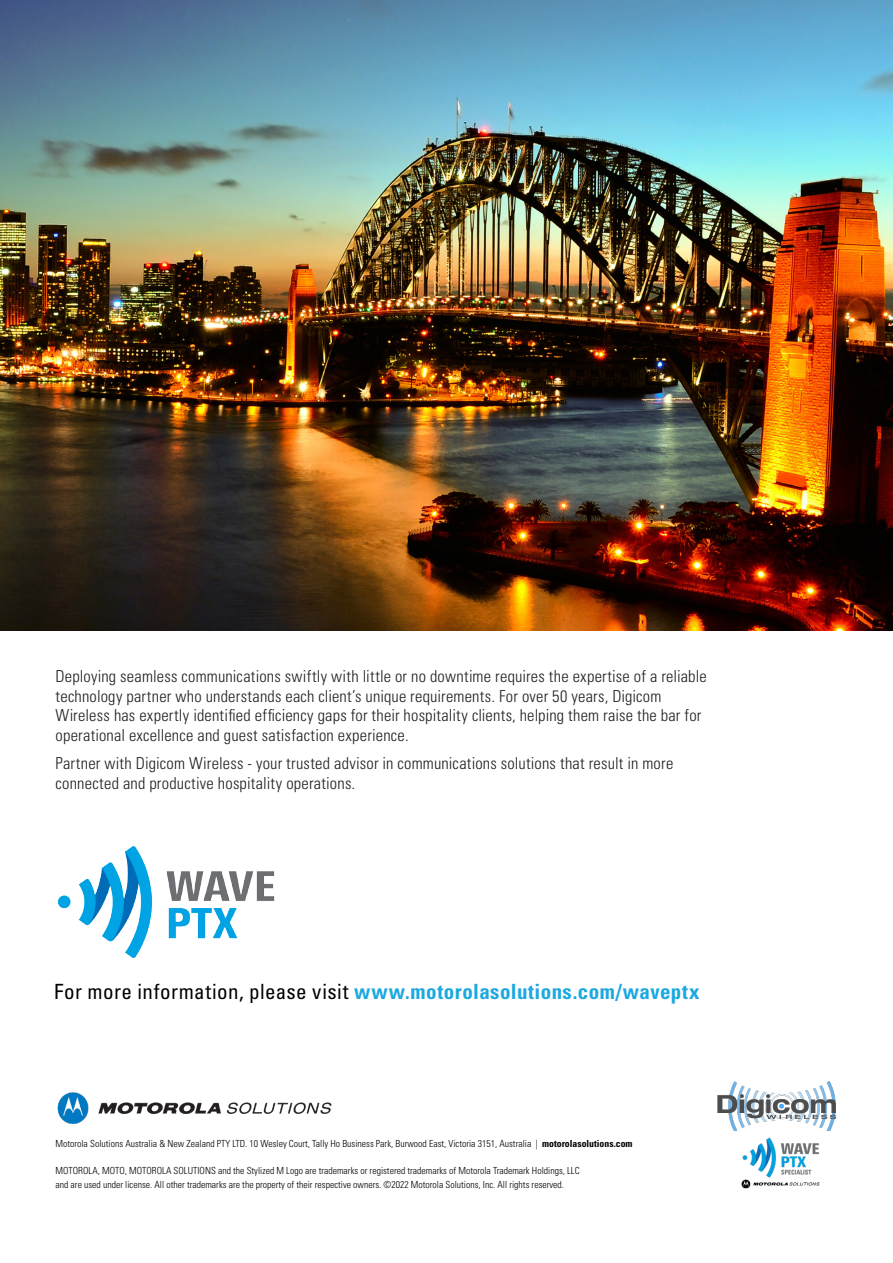
<style>
.page{position:relative;width:893px;height:1263px;background:#fff}
.page>*{position:absolute;margin:0;border:0;box-sizing:border-box;transform-origin:0 0}
.t1{font:700 condensed 21px "Univers LT Std";letter-spacing:.02em;color:#1ca8e0}
.t2{font:300 condensed 16.5px/19.8px "Univers LT Std";letter-spacing:.01em;color:#231f20}
.t3{font:300 condensed 9.75px "Univers LT Std";color:#000}
.s1{font-weight:400;color:#000}
.s2{font-weight:700}
</style>
<div class="page">
<img style="left:0;top:0;width:893px;height:631px">
<img style="left:717px;top:1081px;width:119px;height:49px">
<img style="left:741px;top:1137px;width:79px;height:52px">
<img style="left:57px;top:1092px;width:275px;height:32px">
<img style="left:57px;top:846px;width:218px;height:112px">
<p class="t2" style="left:56px;top:666px;width:653px">Deploying seamless communications swiftly with little or no downtime requires the expertise of a reliable technology partner who understands each client’s unique requirements. For over 50 years, Digicom Wireless has expertly identified efficiency gaps for their hospitality clients, helping them raise the bar for operational excellence and guest satisfaction experience.</p>
<p class="t2" style="left:56px;top:754px;width:619px">Partner with Digicom Wireless - your trusted advisor in communications solutions that result in more connected and productive hospitality operations.</p>
<p class="t1" style="left:54px;top:978px;width:647px"><span class="s1">For more information, please visit</span> www.motorolasolutions.com/waveptx</p>
<p class="t3" style="left:56px;top:1138px;width:579px">Motorola Solutions Australia &amp; New Zealand PTY LTD. 10 Wesley Court, Tally Ho Business Park, Burwood East, Victoria 3151, Australia | <span class="s2">motorolasolutions.com</span></p>
<p class="t3" style="left:56px;top:1165px;width:526px">MOTOROLA, MOTO, MOTOROLA SOLUTIONS and the Stylized M Logo are trademarks or registered trademarks of Motorola Trademark Holdings, LLC</p>
<p class="t3" style="left:56px;top:1178px;width:510px">and are used under license. All other trademarks are the property of their respective owners. ©2022 Motorola Solutions, Inc. All rights reserved.</p>
</div>
